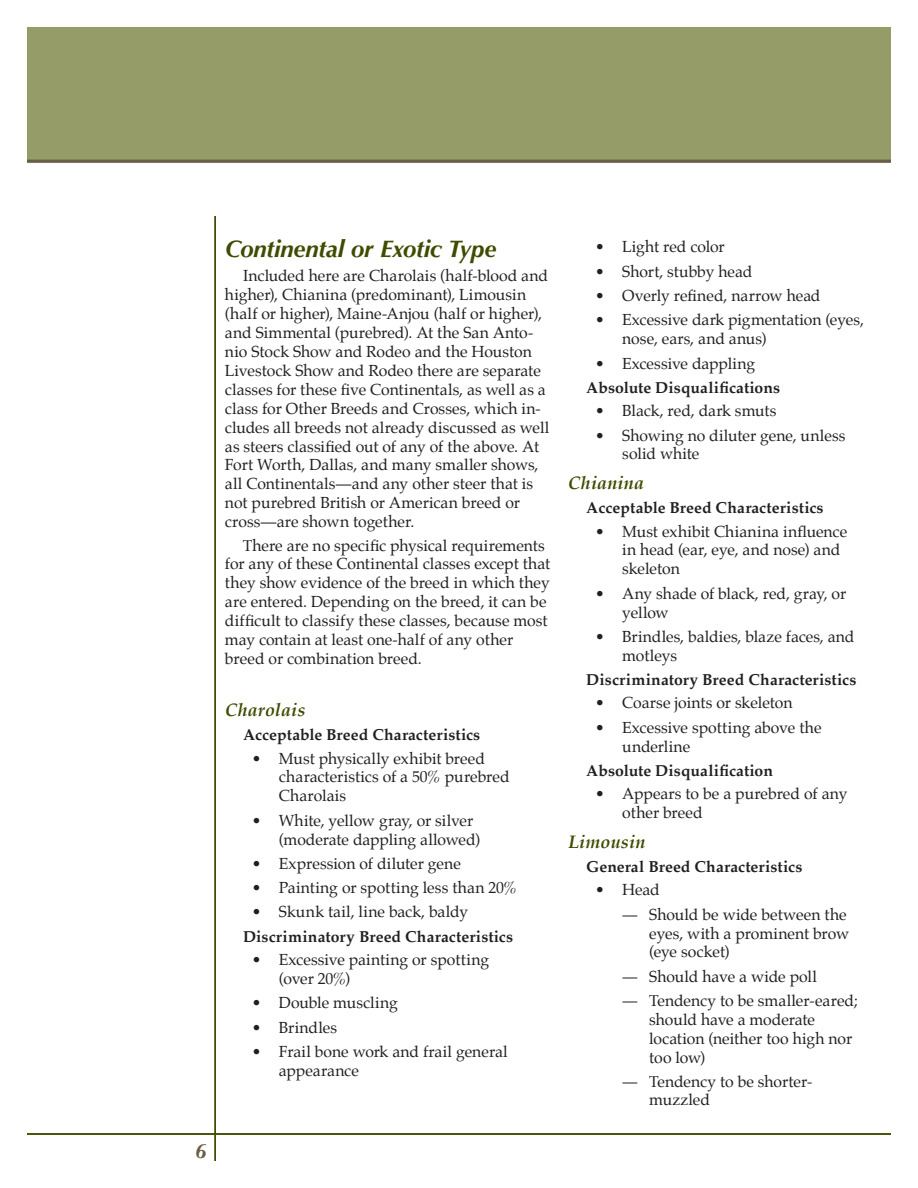
<style>
.page{position:relative;width:918px;height:1188px;background:#fff}
.page>*{position:absolute;margin:0;border:0;box-sizing:border-box;transform-origin:0 0}
.t1{font:italic 700 24px "Optima";letter-spacing:-.015em;color:#3f4b00}
.t2{font:italic 700 21px "Optima";color:#695e49}
.t3{font:italic 700 18px "Palatino";letter-spacing:.01em;color:#3f4b00}
.t4{font:15.75px/18.9px "Palatino";color:#231f20}
.t5{font:700 15.75px "Palatino";letter-spacing:.005em;color:#231f20}
.s1{font-family:"Myriad Pro"}
</style>
<div class="page">
<div style="left:27px;top:27px;width:864px;height:133px;background:#959c68"></div>
<hr style="left:27px;top:160px;width:864px;height:3px;background:#695e49">
<hr style="left:214px;top:216px;width:2px;height:945px;background:#3f4b00">
<hr style="left:27px;top:1133px;width:864px;height:2px;background:#3f4b00">
<h1 class="t1" style="left:225px;top:239px;width:273px">Continental or Exotic Type</h1>
<p class="t4" style="left:225px;top:268px;width:326px;text-indent:18px">Included here are Charolais (half-blood and higher), Chianina (predominant), Limousin (half or higher), Maine-Anjou (half or higher), and Simmental (purebred). At the San Anto&shy;nio Stock Show and Rodeo and the Houston Livestock Show and Rodeo there are separate classes for these five Continentals, as well as a class for Other Breeds and Crosses, which in&shy;cludes all breeds not already discussed as well as steers classified out of any of the above. At Fort Worth, Dallas, and many smaller shows, all Continentals—and any other steer that is not purebred British or American breed or cross—are shown together.</p>
<p class="t4" style="left:225px;top:537px;width:327px;text-indent:18px">There are no specific physical requirements for any of these Continental classes except that they show evidence of the breed in which they are entered. Depending on the breed, it can be difficult to classify these classes, because most may contain at least one-half of any other breed or combination breed.</p>
<p class="t3" style="left:225px;top:701px;width:82px">Charolais</p>
<p class="t5" style="left:243px;top:727px;width:239px">Acceptable Breed Characteristics</p>
<p class="t4" style="left:279px;top:750px;width:232px;text-indent:-27px">• Must physically exhibit breed characteristics of a 50% purebred<br>Charolais</p>
<p class="t4" style="left:279px;top:812px;width:203px;text-indent:-27px">• White, yellow gray, or silver (moderate dappling allowed)</p>
<p class="t4" style="left:252px;top:855px;width:210px">• Expression of diluter gene</p>
<p class="t4" style="left:252px;top:879px;width:267px">• Painting or spotting less than 20%</p>
<p class="t4" style="left:252px;top:904px;width:218px">• Skunk tail, line back, baldy</p>
<p class="t5" style="left:243px;top:929px;width:272px">Discriminatory Breed Characteristics</p>
<p class="t4" style="left:279px;top:951px;width:212px;text-indent:-27px">• Excessive painting or spotting (over 20%)</p>
<p class="t4" style="left:252px;top:995px;width:147px">• Double muscling</p>
<p class="t4" style="left:252px;top:1019px;width:87px">• Brindles</p>
<p class="t4" style="left:279px;top:1043px;width:230px;text-indent:-27px">• Frail bone work and frail general appearance</p>
<h2 class="t2" style="left:195px;top:1143px;width:13px">6</h2>
<p class="t4" style="left:595px;top:239px;width:131px">• Light red color</p>
<p class="t4" style="left:595px;top:263px;width:159px">• Short, stubby head</p>
<p class="t4" style="left:595px;top:287px;width:227px">• Overly refined, narrow head</p>
<p class="t4" style="left:622px;top:312px;width:243px;text-indent:-27px">• Excessive dark pigmentation (eyes, nose, ears, and anus)</p>
<p class="t4" style="left:595px;top:355px;width:161px">• Excessive dappling</p>
<p class="t5" style="left:586px;top:380px;width:195px">Absolute Disqualifications</p>
<p class="t4" style="left:595px;top:403px;width:183px">• Black, red, dark smuts</p>
<p class="t4" style="left:622px;top:427px;width:225px;text-indent:-27px">• Showing no diluter gene, unless solid white</p>
<p class="t3" style="left:568px;top:474px;width:77px">Chianina</p>
<p class="t5" style="left:586px;top:500px;width:239px">Acceptable Breed Characteristics</p>
<p class="t4" style="left:622px;top:523px;width:226px;text-indent:-27px">• Must exhibit Chianina influence in head (ear, eye, and nose) and skeleton</p>
<p class="t4" style="left:622px;top:585px;width:225px;text-indent:-27px">• Any shade of black, red, gray, or yellow</p>
<p class="t4" style="left:622px;top:628px;width:234px;text-indent:-27px">• Brindles, baldies, blaze faces, and motleys</p>
<p class="t5" style="left:586px;top:672px;width:272px">Discriminatory Breed Characteristics</p>
<p class="t4" style="left:595px;top:695px;width:199px">• Coarse joints or skeleton</p>
<p class="t4" style="left:622px;top:719px;width:201px;text-indent:-27px">• Excessive spotting above the underline</p>
<p class="t5" style="left:586px;top:763px;width:188px">Absolute Disqualification</p>
<p class="t4" style="left:622px;top:786px;width:227px;text-indent:-27px">• Appears to be a purebred of any other breed</p>
<p class="t3" style="left:568px;top:833px;width:79px">Limousin</p>
<p class="t5" style="left:586px;top:859px;width:218px">General Breed Characteristics</p>
<p class="t4" style="left:595px;top:882px;width:66px">• Head</p>
<p class="t4" style="left:649px;top:906px;width:201px;text-indent:-27px"><span class="s1">—</span> Should be wide between the eyes, with a prominent brow (eye socket)</p>
<p class="t4" style="left:622px;top:968px;width:196px"><span class="s1">—</span> Should have a wide poll</p>
<p class="t4" style="left:649px;top:992px;width:210px;text-indent:-27px"><span class="s1">—</span> Tendency to be smaller-eared; should have a moderate location (neither too high nor too low)</p>
<p class="t4" style="left:649px;top:1074px;width:165px;line-height:18px;text-indent:-27px"><span class="s1">—</span> Tendency to be shorter&shy;muzzled</p>
</div>
